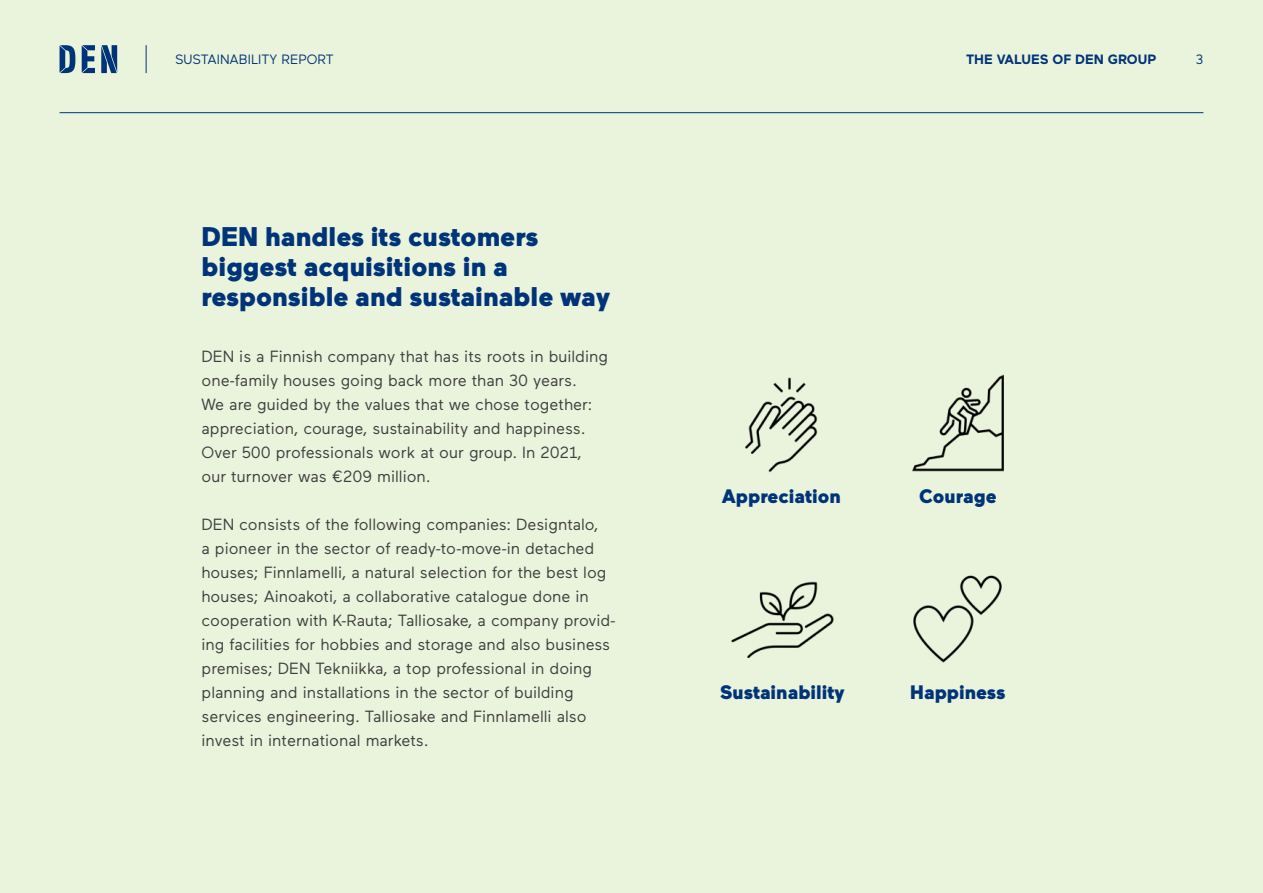
<style>
.page{position:relative;width:1263px;height:893px;background:#eaf3dc}
.page>*{position:absolute;margin:0;border:0;box-sizing:border-box;transform-origin:0 0}
.Otsikko{font:900 27px/30px "Maax";color:#003478}
.Otsikko-2{font:900 19.5px "Maax";color:#003478}
.Leipis{font:16.2px/24px "Maax";color:#3e3e3f}
.t1{font:13.5px "Maax";color:#003478}
.ylä{font:700 13.5px "Maax";color:#003478}
</style>
<div class="page">
<hr style="left:60px;top:112px;width:1143px;height:1px;background:#003478">
<img style="left:731px;top:581px;width:103px;height:78px">
<img style="left:745px;top:377px;width:73px;height:95px">
<img style="left:913px;top:575px;width:89px;height:88px">
<img style="left:912px;top:374px;width:92px;height:98px">
<svg style="left:82px;top:45px;width:13px;height:28px"></svg>
<svg style="left:101px;top:45px;width:16px;height:28px"></svg>
<svg style="left:60px;top:45px;width:15px;height:28px"></svg>
<svg style="left:146px;top:45px;width:1px;height:28px"></svg>
<p class="t1" style="left:175px;top:51px;width:160px">SUSTAINABILITY REPORT</p>
<p class="ylä" style="left:966px;top:51px;width:192px">THE VALUES OF DEN GROUP</p>
<p class="t1" style="left:1196px;top:51px;width:9px">3</p>
<p class="Otsikko" style="left:202px;top:220px;width:410px">DEN handles its customers biggest acquisitions in a responsible and sustainable way</p>
<p class="Leipis" style="left:202px;top:344px;width:408px">DEN is a Finnish company that has its roots in building one-family houses going back more than 30 years.<br>We are guided by the values that we chose together: appreciation, courage, sustainability and happiness.<br>Over 500 professionals work at our group. In 2021, our turnover was €209 million.</p>
<p class="Leipis" style="left:202px;top:512px;width:415px">DEN consists of the following companies: Designtalo,<br>a pioneer in the sector of ready-to-move-in detached houses; Finnlamelli, a natural selection for the best log houses; Ainoakoti, a collaborative catalogue done in cooperation with K-Rauta; Talliosake, a company provid&shy;ing facilities for hobbies and storage and also business premises; DEN Tekniikka, a top professional in doing planning and installations in the sector of building services engineering. Talliosake and Finnlamelli also invest in international markets.</p>
<p class="Otsikko-2" style="left:722px;top:484px;width:121px">Appreciation</p>
<p class="Otsikko-2" style="left:919px;top:484px;width:79px">Courage</p>
<p class="Otsikko-2" style="left:720px;top:679px;width:126px">Sustainability</p>
<p class="Otsikko-2" style="left:910px;top:679px;width:97px">Happiness</p>
</div>
